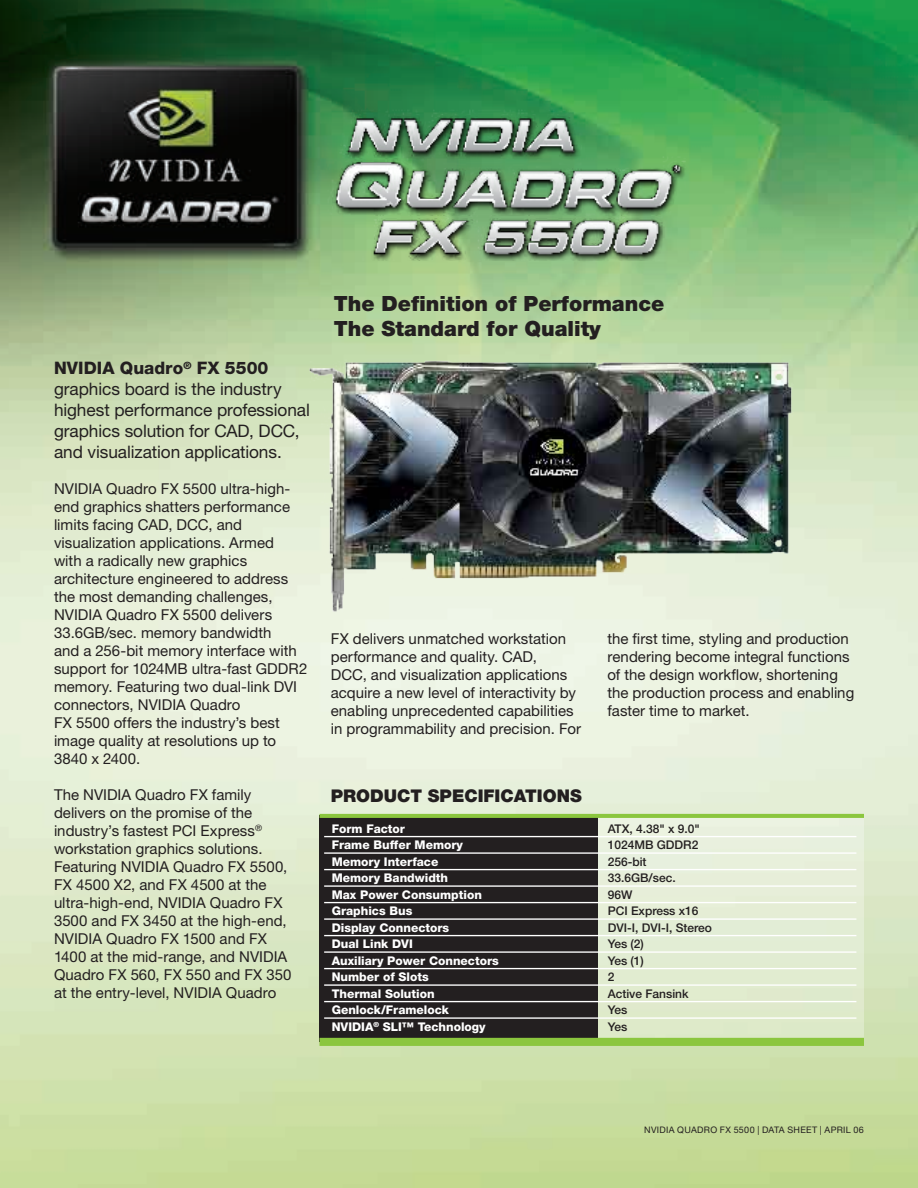
<style>
.page{position:relative;width:918px;height:1188px;background:#fff}
.page>*{position:absolute;margin:0;border:0;box-sizing:border-box;transform-origin:0 0}
.t1{font:900 21px/25.2px "Helvetica Neue LT Std";color:#231f20}
.t2{font:900 17.55px "Helvetica Neue LT Std";color:#231f20}
.t3{font:17.25px/21px "Helvetica Neue LT Std";letter-spacing:-.005em;color:#231f20}
.t4{font:15px/18px "Helvetica Neue LT Std";color:#231f20}
.t5{font:800 12px "Helvetica Neue LT Std";color:#fff}
.t6{font:500 12px "Helvetica Neue LT Std";color:#231f20}
.t7{font:9px "Helvetica Neue LT Std";letter-spacing:.035em;color:#231f20}
.s1{font-weight:800}
</style>
<div class="page">
<img style="left:0;top:0;width:918px;height:1188px">
<img style="left:316px;top:99px;width:390px;height:162px">
<img style="left:298px;top:349px;width:501px;height:276px">
<div style="left:598px;top:815px;width:266px;height:228px;background:linear-gradient(to right,#e4eed5,#e3edd4)"></div>
<div style="left:320px;top:815px;width:278px;height:227px;background:#231f20"></div>
<hr style="left:320px;top:814px;width:544px;height:4px;background:#8bc63e">
<div style="left:320px;top:1038px;width:544px;height:8px;background:#8bc63e"></div>
<hr style="left:324px;top:836px;width:532px;height:1px;background:#fff">
<hr style="left:324px;top:852px;width:532px;height:2px;background:#fff">
<hr style="left:324px;top:869px;width:532px;height:1px;background:#fff">
<hr style="left:324px;top:885px;width:532px;height:2px;background:#fff">
<hr style="left:324px;top:902px;width:532px;height:1px;background:#fff">
<hr style="left:324px;top:918px;width:532px;height:2px;background:#fff">
<hr style="left:324px;top:935px;width:532px;height:1px;background:#fff">
<hr style="left:324px;top:951px;width:532px;height:2px;background:#fff">
<hr style="left:324px;top:968px;width:532px;height:1px;background:#fff">
<hr style="left:324px;top:984px;width:532px;height:2px;background:#fff">
<hr style="left:324px;top:1001px;width:532px;height:1px;background:#fff">
<hr style="left:324px;top:1017px;width:532px;height:2px;background:#fff">
<p class="t3" style="left:54px;top:357px;width:258px"><span class="s1">NVIDIA Quadro</span><sup>®</sup> <span class="s1">FX 5500 </span>graphics board is the industry highest performance professional graphics solution for CAD, DCC, and visualization applications.</p>
<p class="t4" style="left:54px;top:480px;width:255px">NVIDIA Quadro FX 5500 ultra-high&shy;end graphics shatters performance limits facing CAD, DCC, and visualization applications. Armed<br>with a radically new graphics architecture engineered to address the most demanding challenges,<br>NVIDIA Quadro FX 5500 delivers<br>33.6GB/sec. memory bandwidth<br>and a 256-bit memory interface with support for 1024MB ultra-fast GDDR2 memory. Featuring two dual-link DVI connectors, NVIDIA Quadro<br>FX 5500 offers the industry’s best image quality at resolutions up to<br>3840 x 2400.</p>
<p class="t4" style="left:54px;top:786px;width:239px">The NVIDIA Quadro FX family delivers on the promise of the industry’s fastest PCI Express<sup>® </sup>workstation graphics solutions.<br>Featuring NVIDIA Quadro FX 5500,<br>FX 4500 X2, and FX 4500 at the ultra-high-end, NVIDIA Quadro FX<br>3500 and FX 3450 at the high-end,<br>NVIDIA Quadro FX 1500 and FX<br>1400 at the mid-range, and NVIDIA<br>Quadro FX 560, FX 550 and FX 350 at the entry-level, NVIDIA Quadro</p>
<h1 class="t1" style="left:334px;top:291px;width:332px">The Definition of Performance<br>The Standard for Quality</h1>
<p class="t4" style="left:331px;top:629px;width:252px">FX delivers unmatched workstation performance and quality. CAD,<br>DCC, and visualization applications acquire a new level of interactivity by enabling unprecedented capabilities in programmability and precision. For</p>
<p class="t4" style="left:608px;top:629px;width:248px">the first time, styling and production rendering become integral functions of the design workflow, shortening the production process and enabling faster time to market.</p>
<p class="t2" style="left:331px;top:785px;width:253px">PRODUCT SPECIFICATIONS</p>
<p class="t5" style="left:332px;top:821px;width:75px">Form Factor</p>
<p class="t6" style="left:608px;top:821px;width:94px">ATX, 4.38" x 9.0"</p>
<p class="t5" style="left:332px;top:838px;width:133px">Frame Buffer Memory</p>
<p class="t6" style="left:608px;top:838px;width:92px">1024MB GDDR2</p>
<p class="t5" style="left:332px;top:854px;width:108px">Memory Interface</p>
<p class="t6" style="left:608px;top:854px;width:40px">256-bit</p>
<p class="t5" style="left:332px;top:871px;width:118px">Memory Bandwidth</p>
<p class="t6" style="left:608px;top:871px;width:70px">33.6GB/sec.</p>
<p class="t5" style="left:332px;top:887px;width:152px">Max Power Consumption</p>
<p class="t6" style="left:608px;top:887px;width:26px">96W</p>
<p class="t5" style="left:332px;top:904px;width:82px">Graphics Bus</p>
<p class="t6" style="left:608px;top:904px;width:92px">PCI Express x16</p>
<p class="t5" style="left:332px;top:920px;width:119px">Display Connectors</p>
<p class="t6" style="left:608px;top:920px;width:106px">DVI-I, DVI-I, Stereo</p>
<p class="t5" style="left:332px;top:937px;width:83px">Dual Link DVI</p>
<p class="t6" style="left:608px;top:937px;width:38px">Yes (2)</p>
<p class="t5" style="left:332px;top:953px;width:169px">Auxiliary Power Connectors</p>
<p class="t6" style="left:608px;top:953px;width:38px">Yes (1)</p>
<p class="t5" style="left:332px;top:970px;width:99px">Number of Slots</p>
<p class="t6" style="left:608px;top:970px;width:8px">2</p>
<p class="t5" style="left:332px;top:986px;width:104px">Thermal Solution</p>
<p class="t6" style="left:608px;top:986px;width:82px">Active Fansink</p>
<p class="t5" style="left:332px;top:1003px;width:119px">Genlock/Framelock</p>
<p class="t6" style="left:608px;top:1003px;width:21px">Yes</p>
<p class="t5" style="left:332px;top:1019px;width:156px">NVIDIA<sup>®</sup> SLI™ Technology</p>
<p class="t6" style="left:608px;top:1019px;width:21px">Yes</p>
<p class="t7" style="left:644px;top:1125px;width:221px">NVIDIA QUADRO FX 5500 | DATA SHEET | Apri l 06</p>
</div>
